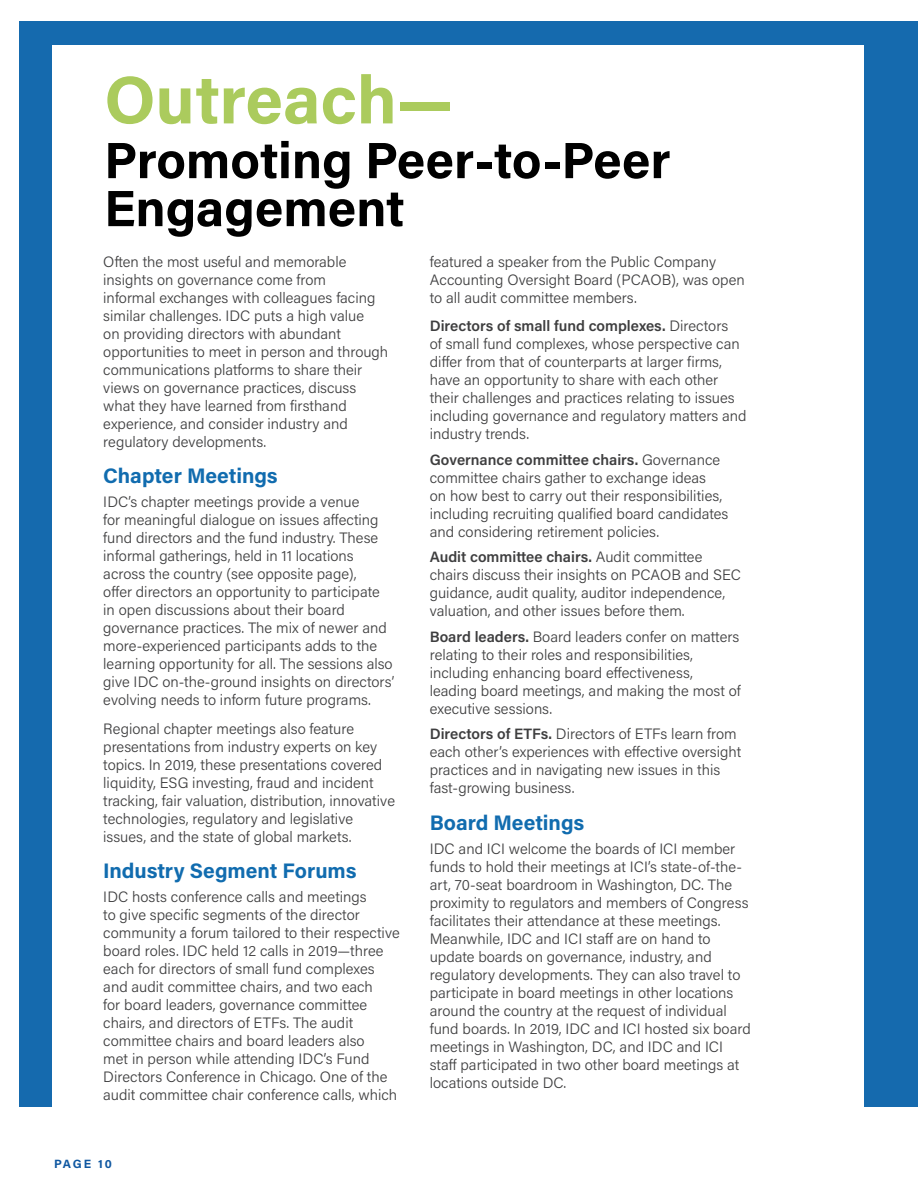
<style>
.page{position:relative;width:918px;height:1188px;background:#fff}
.page>*{position:absolute;margin:0;border:0;box-sizing:border-box;transform-origin:0 0}
.t1{font:700 67.5px "Acumin Pro";letter-spacing:-.005em;color:#abcb5d}
.H1_sub{font:700 51px/48px "Acumin Pro";color:#000}
.t2{font:700 21px "Acumin Pro";color:#116caf}
.Text{font:300 15px/18px "Acumin Pro";color:#3e3e3f}
.t3{font:700 12px "Acumin Pro";letter-spacing:.15em;color:#1058a1}
.s1{font-weight:600}
</style>
<div class="page">
<div style="left:19px;top:22px;width:899px;height:1085px;background:#156aae"></div>
<div style="left:52px;top:45px;width:812px;height:1072px;background:#fff"></div>
<h1 class="t1" style="left:104px;top:52px;width:351px">Outreach—</h1>
<p class="H1_sub" style="left:104px;top:134px;width:568px">Promoting Peer-to-Peer<br>Engagement</p>
<p class="Text" style="left:103px;top:252px;width:287px">Often the most useful and memorable insights on governance come from<br>informal exchanges with colleagues facing similar challenges. IDC puts a high value<br>on providing directors with abundant opportunities to meet in person and through communications platforms to share their views on governance practices, discuss what they have learned from firsthand experience, and consider industry and regulatory developments.</p>
<h3 class="t2" style="left:103px;top:461px;width:176px">Chapter Meetings</h3>
<p class="Text" style="left:103px;top:492px;width:293px">IDC’s chapter meetings provide a venue<br>for meaningful dialogue on issues affecting fund directors and the fund industry. These informal gatherings, held in 11 locations across the country (see opposite page),<br>offer directors an opportunity to participate in open discussions about their board governance practices. The mix of newer and more-experienced participants adds to the learning opportunity for all. The sessions also give IDC on-the-ground insights on directors’ evolving needs to inform future programs.</p>
<p class="Text" style="left:103px;top:719px;width:293px">Regional chapter meetings also feature presentations from industry experts on key topics. In 2019, these presentations covered liquidity, ESG investing, fraud and incident tracking, fair valuation, distribution, innovative technologies, regulatory and legislative issues, and the state of global markets.</p>
<h3 class="t2" style="left:103px;top:856px;width:255px">Industry Segment Forums</h3>
<p class="Text" style="left:103px;top:887px;width:298px">IDC hosts conference calls and meetings<br>to give specific segments of the director community a forum tailored to their respective board roles. IDC held 12 calls in 2019—three each for directors of small fund complexes and audit committee chairs, and two each<br>for board leaders, governance committee chairs, and directors of ETFs. The audit committee chairs and board leaders also<br>met in person while attending IDC’s Fund Directors Conference in Chicago. One of the audit committee chair conference calls, which</p>
<p class="t3" style="left:54px;top:1155px;width:59px">PAGE 10</p>
<p class="Text" style="left:430px;top:252px;width:316px">featured a speaker from the Public Company<br>Accounting Oversight Board (PCAOB), was open to all audit committee members.</p>
<p class="Text" style="left:430px;top:317px;width:318px"><span class="s1">Directors of small fund complexes.</span> Directors<br>of small fund complexes, whose perspective can differ from that of counterparts at larger firms, have an opportunity to share with each other their challenges and practices relating to issues including governance and regulatory matters and industry trends.</p>
<p class="Text" style="left:430px;top:450px;width:300px"><span class="s1">Governance committee chairs.</span> Governance committee chairs gather to exchange ideas<br>on how best to carry out their responsibilities, including recruiting qualified board candidates and considering retirement policies.</p>
<p class="Text" style="left:430px;top:548px;width:313px"><span class="s1">Audit committee chairs.</span> Audit committee chairs discuss their insights on PCAOB and SEC guidance, audit quality, auditor independence, valuation, and other issues before them.</p>
<p class="Text" style="left:430px;top:627px;width:313px"><span class="s1">Board leaders.</span> Board leaders confer on matters relating to their roles and responsibilities, including enhancing board effectiveness, leading board meetings, and making the most of executive sessions.</p>
<p class="Text" style="left:430px;top:725px;width:313px"><span class="s1">Directors of ETFs.</span> Directors of ETFs learn from each other’s experiences with effective oversight practices and in navigating new issues in this fast-growing business.</p>
<h3 class="t2" style="left:430px;top:808px;width:156px">Board Meetings</h3>
<p class="Text" style="left:430px;top:839px;width:322px">IDC and ICI welcome the boards of ICI member funds to hold their meetings at ICI’s state-of-the&shy;art, 70-seat boardroom in Washington, DC. The proximity to regulators and members of Congress facilitates their attendance at these meetings.<br>Meanwhile, IDC and ICI staff are on hand to update boards on governance, industry, and regulatory developments. They can also travel to participate in board meetings in other locations around the country at the request of individual fund boards. In 2019, IDC and ICI hosted six board meetings in Washington, DC, and IDC and ICI staff participated in two other board meetings at locations outside DC.</p>
</div>
